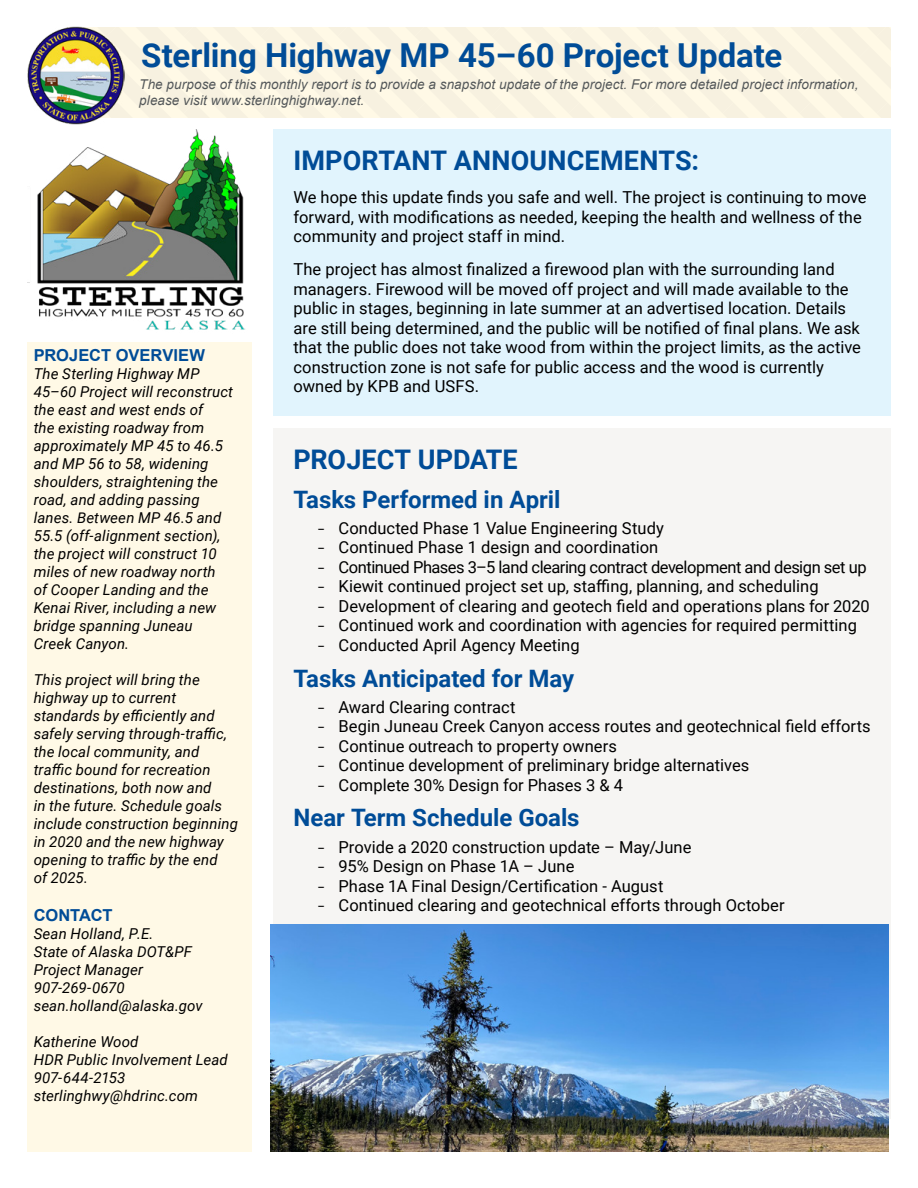
<style>
.page{position:relative;width:918px;height:1188px;background:#fff}
.page>*{position:absolute;margin:0;border:0;box-sizing:border-box;transform-origin:0 0}
.t1{font:700 33px "Roboto";color:#004c97}
.t2{font:700 27px "Roboto";letter-spacing:.005em;color:#004c97}
.t3{font:700 24px "Roboto";color:#004c97}
.t4{font:16.5px/19.5px "Roboto";color:#000}
.t5{font:16.5px "Roboto";letter-spacing:-.025em;color:#000}
.t6{font:700 16.5px "Arial";letter-spacing:-.005em;color:#004c97}
.t7{font:italic 15px/18px "Roboto";letter-spacing:.01em;color:#000}
.t8{font:italic 13.5px/16.5px "Arial";letter-spacing:.005em;color:#54585a}
.s1{font-family:"Whitney"}
</style>
<div class="page">
<img style="left:27px;top:130px;width:218px;height:200px">
<div style="left:27px;top:342px;width:225px;height:809px;background:#fff9e6"></div>
<div style="left:273px;top:428px;width:618px;height:691px;background:#f6f5f3"></div>
<div style="left:273px;top:130px;width:618px;height:286px;background:#e1f4fd"></div>
<div style="left:68px;top:27px;width:823px;height:91px;background:#f7f1e0"></div>
<img style="left:27px;top:27px;width:97px;height:97px">
<img style="left:271px;top:924px;width:618px;height:227px">
<h1 class="t1" style="left:141px;top:32px;width:643px">Sterling Highway MP 45–60 Project Update</h1>
<p class="t8" style="left:139px;top:76px;width:721px">The purpose of this monthly report is to provide a snapshot update of the project. For more detailed project information, please visit www.sterlinghighway.net.</p>
<p class="t6" style="left:34px;top:344px;width:173px">PROJECT OVERVIEW</p>
<p class="t7" style="left:34px;top:364px;width:201px">The Sterling Highway MP<br>45–60 Project will reconstruct the east and west ends of<br>the existing roadway from approximately MP 45 to 46.5 and MP 56 to 58, widening shoulders, straightening the road, and adding passing lanes. Between MP 46.5 and<br>55.5 (off-alignment section), the project will construct 10 miles of new roadway north<br>of Cooper Landing and the<br>Kenai River, including a new bridge spanning Juneau<br>Creek Canyon.</p>
<p class="t7" style="left:34px;top:670px;width:206px">This project will bring the highway up to current standards by efficiently and safely serving through-traffic, the local community, and traffic bound for recreation destinations, both now and<br>in the future. Schedule goals include construction beginning in 2020 and the new highway opening to traffic by the end<br>of 2025.</p>
<p class="t6" style="left:34px;top:903px;width:80px">CONTACT</p>
<p class="t7" style="left:34px;top:924px;width:170px">Sean Holland, P.E.<br>State of Alaska DOT&amp;PF<br>Project Manager<br>907-269-0670 sean.holland@alaska.gov</p>
<p class="t7" style="left:34px;top:1032px;width:196px">Katherine Wood<br>HDR Public Involvement Lead<br>907-644-2153 sterlinghwy@hdrinc.com</p>
<h2 class="t2" style="left:293px;top:142px;width:407px">IMPORTANT ANNOUNCEMENTS:</h2>
<p class="t4" style="left:293px;top:187px;width:575px">We hope this update finds you safe and well. The project is continuing to move forward, with modifications as needed, keeping the health and wellness of the community and project staff in mind.</p>
<p class="t4" style="left:293px;top:259px;width:569px">The project has almost finalized a firewood plan with the surrounding land managers. Firewood will be moved off project and will made available to the public in stages, beginning in late summer at an advertised location. Details are still being determined, and the public will be notified of final plans. We ask that the public does not take wood from within the project limits, as the active construction zone is not safe for public access and the wood is currently owned by KPB and USFS.</p>
<h2 class="t2" style="left:293px;top:440px;width:226px">PROJECT UPDATE</h2>
<h3 class="t3" style="left:293px;top:482px;width:269px">Tasks Performed in April</h3>
<p class="t4" style="left:317px;top:518px;width:348px"><span class="s1">–</span> Conducted Phase 1 Value Engineering Study</p>
<p class="t4" style="left:317px;top:537px;width:342px"><span class="s1">–</span> Continued Phase 1 design and coordination</p>
<p class="t5" style="left:317px;top:556px;width:551px"><span class="s1">–</span> Continued Phases 3–5 land clearing contract development and design set up</p>
<p class="t4" style="left:317px;top:576px;width:503px"><span class="s1">–</span> Kiewit continued project set up, staffing, planning, and scheduling</p>
<p class="t4" style="left:317px;top:596px;width:554px"><span class="s1">–</span> Development of clearing and geotech field and operations plans for 2020</p>
<p class="t4" style="left:317px;top:615px;width:541px"><span class="s1">–</span> Continued work and coordination with agencies for required permitting</p>
<p class="t4" style="left:317px;top:635px;width:264px"><span class="s1">–</span> Conducted April Agency Meeting</p>
<h3 class="t3" style="left:293px;top:661px;width:282px">Tasks Anticipated for May</h3>
<p class="t4" style="left:317px;top:697px;width:200px"><span class="s1">–</span> Award Clearing contract</p>
<p class="t4" style="left:317px;top:716px;width:555px"><span class="s1">–</span> Begin Juneau Creek Canyon access routes and geotechnical field efforts</p>
<p class="t4" style="left:317px;top:736px;width:301px"><span class="s1">–</span> Continue outreach to property owners</p>
<p class="t4" style="left:317px;top:755px;width:433px"><span class="s1">–</span> Continue development of preliminary bridge alternatives</p>
<p class="t4" style="left:317px;top:775px;width:307px"><span class="s1">–</span> Complete 30% Design for Phases 3 &amp; 4</p>
<h3 class="t3" style="left:293px;top:801px;width:288px">Near Term Schedule Goals</h3>
<p class="t4" style="left:317px;top:836px;width:376px"><span class="s1">–</span> Provide a 2020 construction update – May/June</p>
<p class="t4" style="left:317px;top:856px;width:259px"><span class="s1">–</span> 95% Design on Phase 1A – June</p>
<p class="t4" style="left:317px;top:875px;width:347px"><span class="s1">–</span> Phase 1A Final Design/Certification - August</p>
<p class="t4" style="left:317px;top:895px;width:469px"><span class="s1">–</span> Continued clearing and geotechnical efforts through October</p>
</div>
